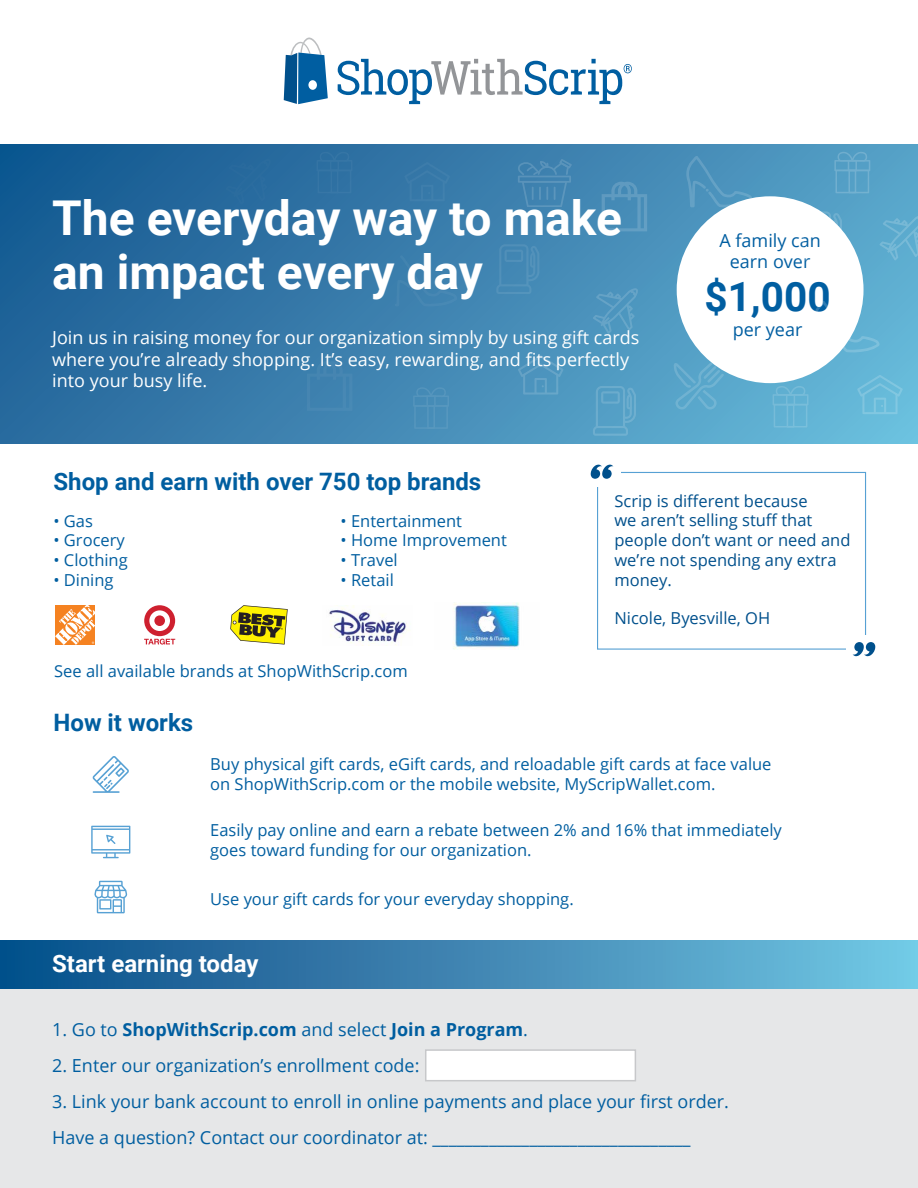
<style>
.page{position:relative;width:918px;height:1188px;background:#fff}
.page>*{position:absolute;margin:0;border:0;box-sizing:border-box;transform-origin:0 0}
.t1{font:70.5px "Ardina Script";color:#00508c}
.t2{font:700 48px/54px "Roboto";color:#fff}
.t3{font:700 40.5px "Roboto";color:#005ea1}
.t4{font:700 24px "Roboto";color:#005ea0}
.t5{font:700 24px "Roboto";color:#fff}
.t6{font:18px/36px "Open Sans";color:#005ea0}
.t7{font:18px/21.6px "Open Sans";color:#fff}
.t8{font:700 18px "Open Sans";color:#005ea0}
.t9{font:18px/21.6px "Open Sans";color:#005ea1;text-align:center}
.t10{font:16.5px/19.8px "Open Sans";color:#005ea0}
.t11{font:16.5px/19.8px "Open Sans";color:#00508c}
.s1{font-weight:400}
</style>
<div class="page">
<div style="left:597px;top:472px;width:269px;height:178px;border:1px solid #57a1d4"></div>
<div style="left:846px;top:635px;width:37px;height:32px;background:#fff"></div>
<div style="left:585px;top:454px;width:36px;height:32px;background:#fff"></div>
<div style="left:0;top:988px;width:918px;height:200px;background:#e6e7e8"></div>
<div style="left:0;top:941px;width:918px;height:47px;background:linear-gradient(to right,#084b86,#74c5e2)"></div>
<svg style="left:0;top:144px;width:918px;height:300px;background:#3a80ae"></svg>
<div style="left:677px;top:196px;width:187px;height:187px;background:#fff;border-radius:50%"></div>
<div style="left:425px;top:1049px;width:211px;height:32px;background:#fff;border:2px solid #c7c8ca"></div>
<svg style="left:673px;top:362px;width:51px;height:48px;background:#62abcd"></svg>
<svg style="left:857px;top:375px;width:46px;height:39px;background:#6cbcda"></svg>
<svg style="left:880px;top:215px;width:38px;height:45px;background:#62aed0"></svg>
<svg style="left:840px;top:301px;width:40px;height:51px"></svg>
<svg style="left:820px;top:211px;width:22px;height:19px"></svg>
<svg style="left:602px;top:182px;width:45px;height:49px;background:#4e90ba"></svg>
<svg style="left:517px;top:159px;width:55px;height:48px;background:#4586b2"></svg>
<svg style="left:834px;top:151px;width:36px;height:42px;background:#5ba2c7"></svg>
<svg style="left:284px;top:37px;width:44px;height:67px"></svg>
<svg style="left:338px;top:59px;width:294px;height:45px"></svg>
<svg style="left:773px;top:386px;width:36px;height:41px"></svg>
<svg style="left:593px;top:386px;width:43px;height:50px;background:#5ba3c8"></svg>
<svg style="left:593px;top:288px;width:45px;height:46px;background:#5298c0"></svg>
<svg style="left:518px;top:355px;width:46px;height:40px;background:#5297bf"></svg>
<svg style="left:686px;top:156px;width:67px;height:51px;background:#5598bf"></svg>
<svg style="left:404px;top:162px;width:46px;height:39px;background:#3779a8"></svg>
<div style="left:226px;top:159px;width:45px;height:46px;background:#276a9d"></div>
<div style="left:395px;top:255px;width:62px;height:51px;background:#3d80ae"></div>
<svg style="left:496px;top:244px;width:43px;height:50px;background:#478ab5"></svg>
<svg style="left:413px;top:387px;width:36px;height:42px;background:#4a8fb9"></svg>
<svg style="left:317px;top:151px;width:35px;height:42px"></svg>
<svg style="left:307px;top:361px;width:45px;height:50px;background:#4082b0"></svg>
<svg style="left:55px;top:605px;width:40px;height:40px"></svg>
<svg style="left:144px;top:605px;width:31px;height:40px"></svg>
<svg style="left:230px;top:605px;width:58px;height:40px"></svg>
<img style="left:329px;top:605px;width:80px;height:39px">
<img style="left:453px;top:603px;width:67px;height:47px">
<svg style="left:91px;top:826px;width:39px;height:32px"></svg>
<svg style="left:94px;top:881px;width:33px;height:32px"></svg>
<svg style="left:93px;top:756px;width:36px;height:37px"></svg>
<h2 class="t2" style="left:52px;top:191px;width:571px">The everyday way to make an impact every day</h2>
<p class="t7" style="left:52px;top:326px;width:589px">Join us in raising money for our organization simply by using gift cards where you’re already shopping. It’s easy, rewarding, and fits perfectly into your busy life.</p>
<p class="t9" style="left:719px;top:229px;width:103px">A family can earn over</p>
<h3 class="t3" style="left:704px;top:274px;width:128px">$1,000</h3>
<p class="t9" style="left:733px;top:318px;width:71px">per year</p>
<h3 class="t4" style="left:53px;top:467px;width:429px">Shop and earn with over 750 top brands</h3>
<p class="t10" style="left:53px;top:510px;width:41px">• Gas</p>
<p class="t10" style="left:53px;top:530px;width:73px">• Grocery</p>
<p class="t10" style="left:53px;top:550px;width:76px">• Clothing</p>
<p class="t10" style="left:53px;top:570px;width:62px">• Dining</p>
<p class="t10" style="left:341px;top:510px;width:123px">• Entertainment</p>
<p class="t10" style="left:341px;top:530px;width:168px">• Home Improvement</p>
<p class="t10" style="left:341px;top:550px;width:59px">• Travel</p>
<p class="t10" style="left:341px;top:570px;width:55px">• Retail</p>
<p class="t10" style="left:54px;top:660px;width:355px">See all available brands at ShopWithScrip.com</p>
<h3 class="t4" style="left:53px;top:709px;width:141px">How it works</h3>
<h1 class="t1" style="left:581px;top:462px;width:20px">“</h1>
<p class="t11" style="left:614px;top:490px;width:238px">Scrip is different because<br>we aren’t selling stuff that people don’t want or need and we’re not spending any extra money.</p>
<p class="t11" style="left:614px;top:608px;width:157px">Nicole, Byesville, OH</p>
<h1 class="t1" style="left:885px;top:659px;width:20px;rotate:-180deg">“</h1>
<p class="t10" style="left:210px;top:754px;width:563px">Buy physical gift cards, eGift cards, and reloadable gift cards at face value on ShopWithScrip.com or the mobile website, MyScripWallet.com.</p>
<p class="t10" style="left:210px;top:820px;width:573px">Easily pay online and earn a rebate between 2% and 16% that immediately goes toward funding for our organization.</p>
<p class="t10" style="left:210px;top:888px;width:365px">Use your gift cards for your everyday shopping.</p>
<h3 class="t5" style="left:52px;top:950px;width:208px">Start earning today</h3>
<p class="t8" style="left:52px;top:1017px;width:477px"><span class="s1">1. Go to</span> ShopWithScrip.com <span class="s1">and select</span> Join a Program<span class="s1">.</span></p>
<p class="t6" style="left:52px;top:1047px;width:369px">2. Enter our organization’s enrollment code:</p>
<p class="t6" style="left:52px;top:1083px;width:678px">3. Link your bank account to enroll in online payments and place your first order.<br>Have a question? Contact our coordinator at: ________________________________</p>
</div>
